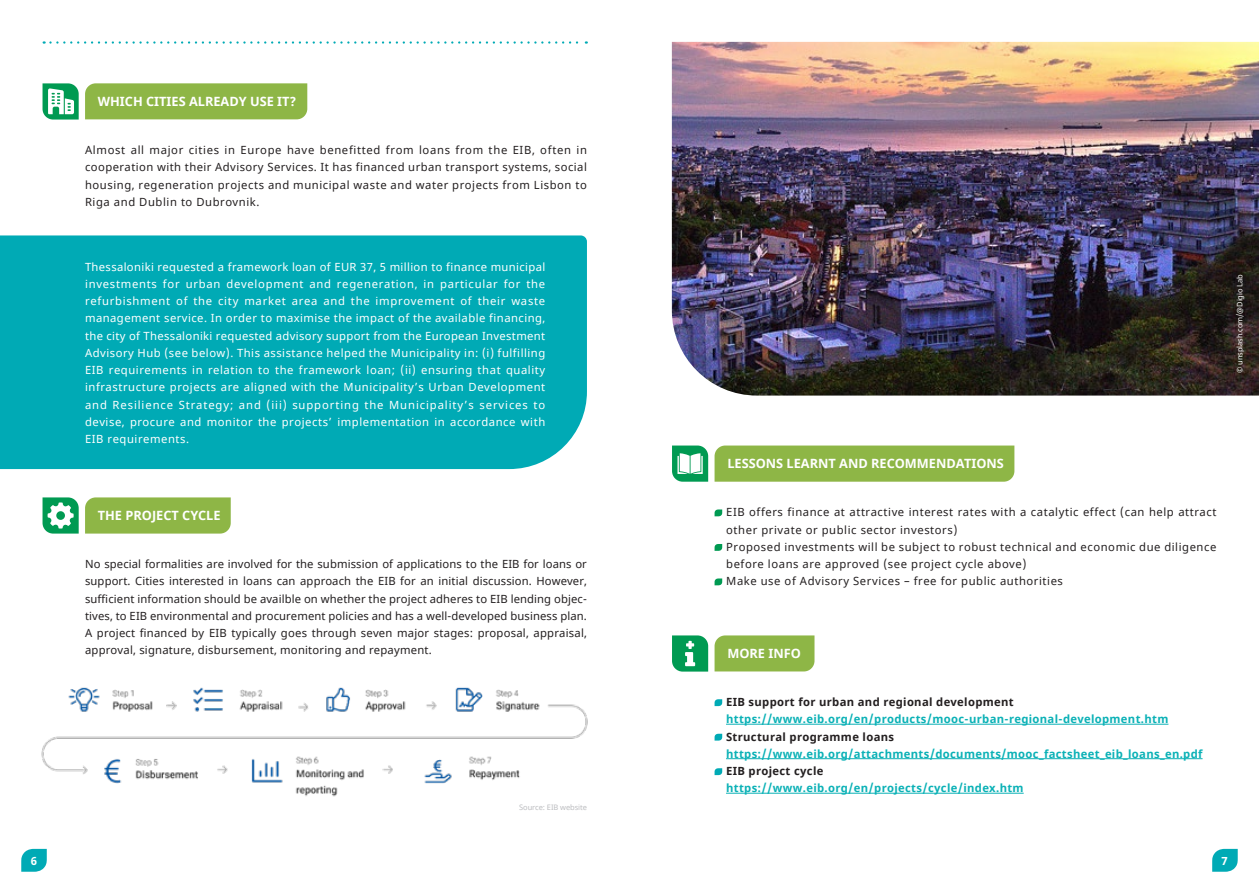
<style>
.page{position:relative;width:1259px;height:893px;background:#fff}
.page>*{position:absolute;margin:0;border:0;box-sizing:border-box;transform-origin:0 0}
.t1{font:700 12.75px "Noto Sans";color:#fff}
.t2{font:11.25px/17.2px "Noto Sans";letter-spacing:.05em;color:#231f20;text-align:justify}
.t3{font:11.25px/17.2px "Noto Sans";letter-spacing:.05em;color:#fff;text-align:justify}
.t4{font:700 11.25px/17.2px "Noto Sans";letter-spacing:.03em;color:#0ab1b6}
.t5{font:700 11.25px "Noto Sans";color:#fff}
.Captures_etc{font:7.5px "Noto Sans";letter-spacing:-.01em;color:#fff}
.Captures_etc-2{font:7.5px "Noto Sans";letter-spacing:-.01em;color:#bcbdc0}
.s1{color:#231f20}
</style>
<div class="page">
<img style="left:41px;top:687px;width:547px;height:110px">
<img style="left:672px;top:42px;width:587px;height:354px">
<svg style="left:714px;top:509px;width:8px;height:7px"></svg>
<svg style="left:714px;top:544px;width:8px;height:7px"></svg>
<svg style="left:714px;top:578px;width:8px;height:7px"></svg>
<hr style="left:726px;top:724px;width:442px;height:1px;background:#0ab1b6">
<hr style="left:726px;top:758px;width:476px;height:1px;background:#0ab1b6">
<hr style="left:726px;top:793px;width:297px;height:1px;background:#0ab1b6">
<svg style="left:714px;top:699px;width:8px;height:7px"></svg>
<svg style="left:714px;top:734px;width:8px;height:7px"></svg>
<svg style="left:714px;top:768px;width:8px;height:7px"></svg>
<div style="left:714px;top:635px;width:100px;height:36px;background:#8eb646"></div>
<svg style="left:672px;top:635px;width:36px;height:37px"></svg>
<svg style="left:85px;top:497px;width:146px;height:37px;background:#91b84c"></svg>
<div style="left:714px;top:446px;width:300px;height:36px;background:#8eb646"></div>
<svg style="left:43px;top:497px;width:36px;height:37px"></svg>
<div style="left:0;top:235px;width:587px;height:234px;background:#00aab5"></div>
<div style="left:85px;top:83px;width:222px;height:36px;background:#8eb646"></div>
<svg style="left:43px;top:83px;width:36px;height:37px"></svg>
<svg style="left:672px;top:446px;width:36px;height:36px"></svg>
<svg style="left:21px;top:849px;width:26px;height:23px"></svg>
<svg style="left:1212px;top:849px;width:25px;height:23px"></svg>
<svg style="left:44px;top:41px;width:543px;height:3px"></svg>
<p class="t1" style="left:98px;top:93px;width:200px">WHICH CITIES ALREADY USE IT?</p>
<p class="t2" style="left:85px;top:142px;width:503px">Almost all major cities in Europe have benefitted from loans from the EIB, often in cooperation with their Advisory Services. It has financed urban transport systems, social housing, regeneration projects and municipal waste and water projects from Lisbon to Riga and Dublin to Dubrovnik.</p>
<p class="t3" style="left:85px;top:258px;width:462px">Thessaloniki requested a framework loan of EUR 37, 5 million to finance municipal investments for urban development and regeneration, in particular for the refurbishment of the city market area and the improvement of their waste management service. In order to maximise the impact of the available financing, the city of Thessaloniki requested advisory support from the European Investment Advisory Hub (see below). This assistance helped the Municipality in: (i) fulfilling EIB requirements in relation to the framework loan; (ii) ensuring that quality infrastructure projects are aligned with the Municipality’s Urban Development and Resilience Strategy; and (iii) supporting the Municipality’s services to devise, procure and monitor the projects’ implementation in accordance with EIB requirements.</p>
<p class="t1" style="left:98px;top:507px;width:124px">THE PROJECT CYCLE</p>
<p class="t2" style="left:85px;top:556px;width:503px">No special formalities are involved for the submission of applications to the EIB for loans or support. Cities interested in loans can approach the EIB for an initial discussion. However, sufficient information should be availble on whether the project adheres to EIB lending objec&shy;tives, to EIB environmental and procurement policies and has a well-developed business plan.<br>A project financed by EIB typically goes through seven major stages: proposal, appraisal, approval, signature, disbursement, monitoring and repayment.</p>
<p class="Captures_etc-2" style="left:519px;top:802px;width:69px">Source: EIB website</p>
<p class="Captures_etc" style="left:1234px;top:373px;width:100px;rotate:-90deg">© unsplash.com/@Digio Lab</p>
<p class="t1" style="left:727px;top:455px;width:278px">LESSONS LEARNT AND RECOMMENDATIONS</p>
<p class="t2" style="left:726px;top:504px;width:492px">EIB offers finance at attractive interest rates with a catalytic effect (can help attract other private or public sector investors)</p>
<p class="t2" style="left:726px;top:538px;width:492px">Proposed investments will be subject to robust technical and economic due diligence before loans are approved (see project cycle above)</p>
<p class="t2" style="left:726px;top:573px;width:338px">Make use of Advisory Services – free for public authorities</p>
<p class="t1" style="left:727px;top:645px;width:75px">MORE INFO</p>
<p class="t4" style="left:726px;top:694px;width:444px"><span class="s1">EIB support for urban and regional development </span>https://www.eib.org/en/products/mooc-urban-regional-development.htm</p>
<p class="t4" style="left:726px;top:728px;width:478px"><span class="s1">Structural programme loans </span>https://www.eib.org/attachments/documents/mooc_factsheet_eib_loans_en.pdf</p>
<p class="t4" style="left:726px;top:763px;width:299px"><span class="s1">EIB project cycle </span>https://www.eib.org/en/projects/cycle/index.htm</p>
<p class="t5" style="left:31px;top:853px;width:8px">6</p>
<p class="t5" style="left:1221px;top:853px;width:8px">7</p>
</div>
